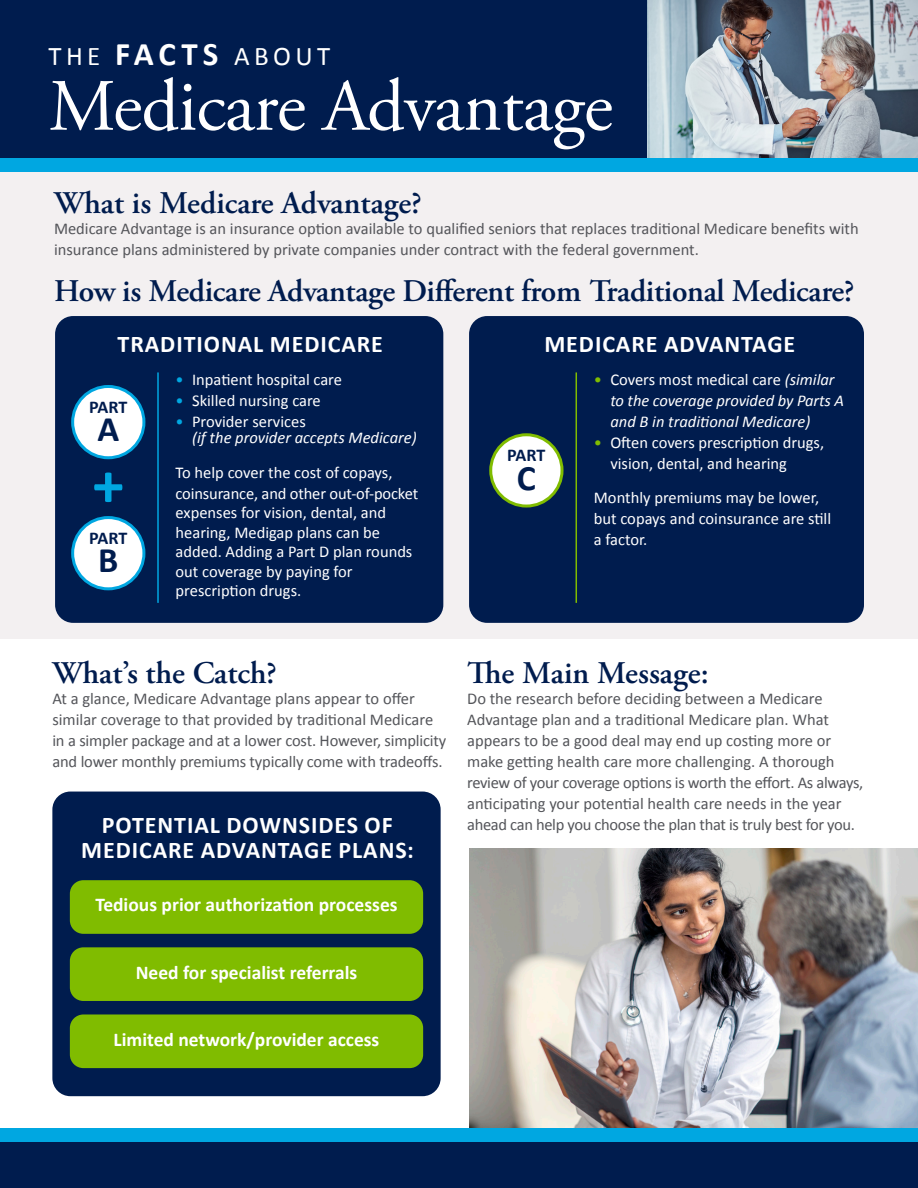
<style>
.page{position:relative;width:918px;height:1188px;background:#fff}
.page>*{position:absolute;margin:0;border:0;box-sizing:border-box;transform-origin:0 0}
.t1{font:73.5px "Adobe Garamond Pro";letter-spacing:-.01em;color:#fff}
.t2{font:700 63px "Calibri";color:#00a7e1}
.t3{font:700 36px "Calibri";color:#001c4e}
.t4{font:600 31.5px "Adobe Garamond Pro";letter-spacing:-.01em;color:#001c4e}
.t5{font:27px "Calibri";letter-spacing:.16em;color:#fff}
.t6{font:700 24px/25.5px "Calibri";letter-spacing:.04em;color:#fff;text-align:center}
.t7{font:700 19.5px "Calibri";color:#fff}
.t8{font:700 18px "Calibri";letter-spacing:-.01em;color:#001c4e}
.t9{font:16.5px/21px "Calibri";color:#54555a}
.t10{font:16.5px/21px "Calibri";color:#fff}
.t11{font:italic 16.5px/21px "Calibri";color:#fff}
.s1{font-weight:700;font-size:33px}
.s2{color:#00a7e1}
.s3{color:#80bc00}
.s4{font-style:italic}
</style>
<div class="page">
<img style="left:469px;top:849px;width:449px;height:280px">
<div style="left:0;top:167px;width:918px;height:471px;background:#f3f0f1"></div>
<div style="left:469px;top:316px;width:395px;height:307px;background:#001c4e;border-radius:18px"></div>
<div style="left:55px;top:316px;width:388px;height:307px;background:#001c4e;border-radius:18px"></div>
<div style="left:0;top:0;width:918px;height:165px;background:#001c4e"></div>
<img style="left:648px;top:0;width:270px;height:158px">
<div style="left:0;top:158px;width:918px;height:14px;background:#00a7e1"></div>
<div style="left:73px;top:386px;width:71px;height:72px;background:#fff;border-radius:50%"></div>
<div style="left:71px;top:385px;width:74px;height:74px;border:3px solid #00a7e1;border-radius:50%"></div>
<div style="left:73px;top:518px;width:71px;height:71px;background:#fff;border-radius:50%"></div>
<div style="left:71px;top:516px;width:74px;height:74px;border:3px solid #00a7e1;border-radius:50%"></div>
<div style="left:491px;top:435px;width:71px;height:71px;background:#fff;border-radius:50%"></div>
<div style="left:489px;top:433px;width:75px;height:75px;border:3px solid #80bc00;border-radius:50%"></div>
<hr style="left:157px;top:372px;width:2px;height:231px;background:#00a7e1">
<hr style="left:576px;top:372px;width:1px;height:231px;background:#80bc00">
<div style="left:52px;top:792px;width:389px;height:304px;background:#001c4e;border-radius:18px"></div>
<div style="left:70px;top:880px;width:353px;height:54px;background:#80bc00;border-radius:13px"></div>
<div style="left:70px;top:1014px;width:353px;height:54px;background:#80bc00;border-radius:13px"></div>
<div style="left:70px;top:947px;width:353px;height:54px;background:#80bc00;border-radius:13px"></div>
<div style="left:0;top:1129px;width:918px;height:59px;background:#001c4e"></div>
<div style="left:0;top:1129px;width:918px;height:13px;background:#00a7e1"></div>
<p class="t5" style="left:49px;top:39px;width:283px">THE <span class="s1">FACTS</span> ABOUT</p>
<p class="t1" style="left:49px;top:62px;width:566px">Medicare Advantage</p>
<p class="t4" style="left:54px;top:185px;width:369px">What is Medicare Advantage?</p>
<p class="t9" style="left:54px;top:218px;width:806px">Medicare Advantage is an insurance option available to qualified seniors that replaces traditional Medicare benefits with insurance plans administered by private companies under contract with the federal government.</p>
<p class="t4" style="left:54px;top:272px;width:802px">How is Medicare Advantage Different from Traditional Medicare?</p>
<p class="t6" style="left:118px;top:331px;width:267px">TRADITIONAL MEDICARE</p>
<p class="t6" style="left:544px;top:331px;width:252px">MEDICARE ADVANTAGE</p>
<p class="t8" style="left:89px;top:395px;width:40px">PART</p>
<p class="t3" style="left:97px;top:406px;width:23px">A</p>
<p class="t2" style="left:93px;top:444px;width:33px">+</p>
<p class="t8" style="left:89px;top:526px;width:40px">PART</p>
<p class="t3" style="left:98px;top:537px;width:22px">B</p>
<p class="t10" style="left:176px;top:369px;width:168px"><span class="s2">•</span> Inpatient hospital care</p>
<p class="t10" style="left:176px;top:390px;width:147px"><span class="s2">•</span> Skilled nursing care</p>
<p class="t10" style="left:176px;top:411px;width:132px"><span class="s2">•</span> Provider services</p>
<p class="t11" style="left:192px;top:427px;width:226px">(if the provider accepts Medicare)</p>
<p class="t10" style="left:176px;top:462px;width:244px">To help cover the cost of copays, coinsurance, and other out-of-pocket</p>
<p class="t10" style="left:176px;top:503px;width:238px;line-height:19.5px">expenses for vision, dental, and hearing, Medigap plans can be added. Adding a Part D plan rounds</p>
<p class="t10" style="left:176px;top:561px;width:179px;line-height:19.5px">out coverage by paying for prescription drugs.</p>
<p class="t8" style="left:507px;top:444px;width:40px">PART</p>
<p class="t3" style="left:517px;top:455px;width:21px">C</p>
<p class="t10" style="left:594px;top:369px;width:242px"><span class="s3">•</span> Covers most medical care <span class="s4">(similar</span></p>
<p class="t11" style="left:610px;top:389px;width:235px">to the coverage provided by Parts A and B in traditional Medicare)</p>
<p class="t10" style="left:610px;top:432px;width:215px;text-indent:-16px"><span class="s3">•</span> Often covers prescription drugs, vision, dental, and hearing</p>
<p class="t10" style="left:594px;top:487px;width:239px">Monthly premiums may be lower, but copays and coinsurance are still a factor.</p>
<p class="t4" style="left:52px;top:655px;width:226px">What’s the Catch?</p>
<p class="t9" style="left:52px;top:688px;width:364px">At a glance, Medicare Advantage plans appear to offer</p>
<p class="t9" style="left:52px;top:709px;width:382px">similar coverage to that provided by traditional Medicare</p>
<p class="t9" style="left:52px;top:730px;width:396px">in a simpler package and at a lower cost. However, simplicity</p>
<p class="t9" style="left:52px;top:751px;width:392px">and lower monthly premiums typically come with tradeoffs.</p>
<p class="t6" style="left:81px;top:812px;width:334px">POTENTIAL DOWNSIDES OF<br>MEDICARE ADVANTAGE PLANS:</p>
<p class="t7" style="left:95px;top:892px;width:304px">Tedious prior authorization processes</p>
<p class="t7" style="left:136px;top:960px;width:223px">Need for specialist referrals</p>
<p class="t7" style="left:114px;top:1027px;width:267px">Limited network/provider access</p>
<p class="t4" style="left:467px;top:655px;width:243px">The Main Message:</p>
<p class="t9" style="left:467px;top:688px;width:398px">Do the research before deciding between a Medicare Advantage plan and a traditional Medicare plan. What appears to be a good deal may end up costing more or make getting health care more challenging. A thorough review of your coverage options is worth the effort. As always, anticipating your potential health care needs in the year ahead can help you choose the plan that is truly best for you.</p>
</div>
